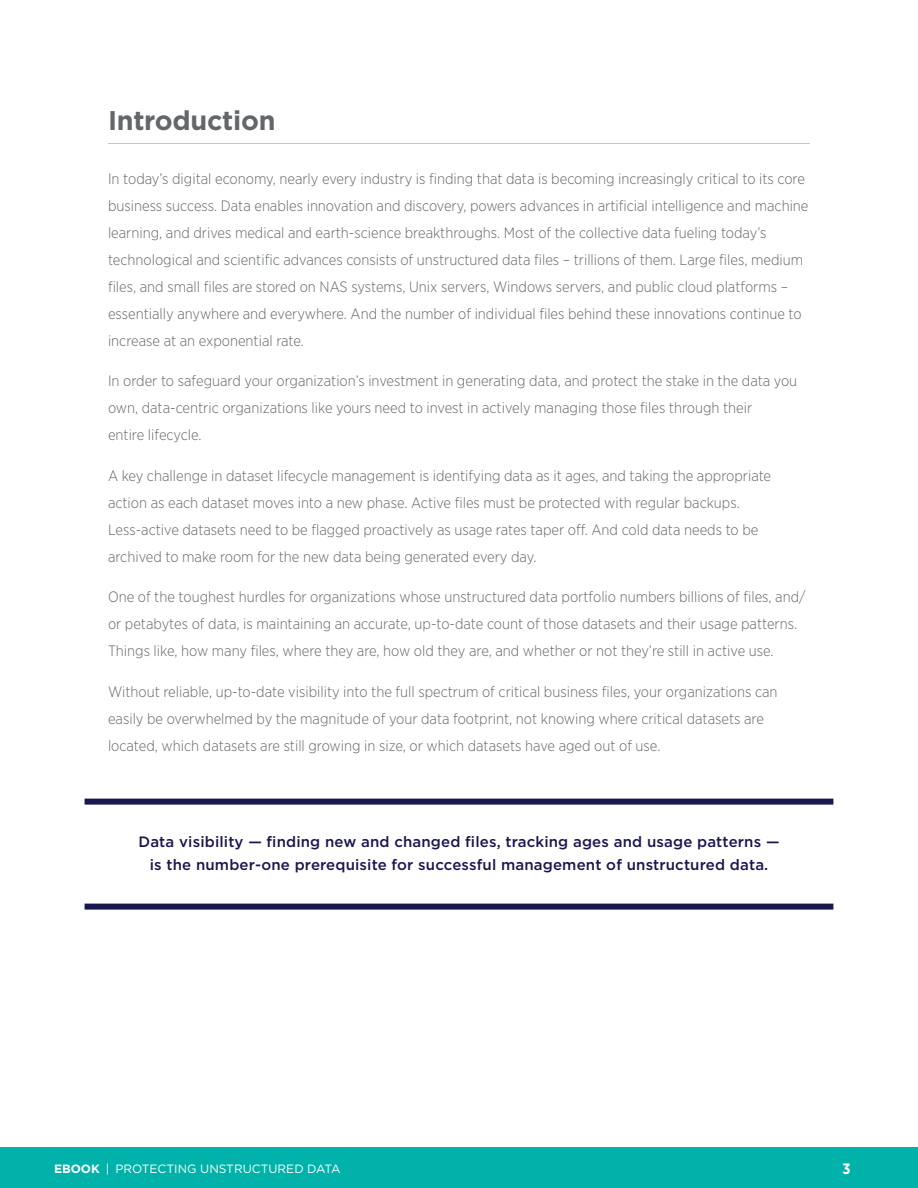
<style>
.page{position:relative;width:918px;height:1188px;background:#fff}
.page>*{position:absolute;margin:0;border:0;box-sizing:border-box;transform-origin:0 0}
.WTPR_h1{font:700 27px "Gotham";letter-spacing:-.01em;color:#63666a}
.WTPR_body_copy{font:300 15px/27px "Gotham Narrow";color:#63666a}
.WTPR_call_out{font:500 15px/22.5px "Gotham";letter-spacing:.01em;color:#1a164e;text-align:center}
.t1{font:700 15px "Gotham Narrow";color:#fff}
.t2{font:12px "Gotham";color:#fff}
.s1{font-weight:700}
</style>
<div class="page">
<div style="left:0;top:1148px;width:918px;height:40px;background:#00b2a9"></div>
<hr style="left:108px;top:143px;width:702px;height:1px;background:#c4c5c6">
<div style="left:85px;top:904px;width:748px;height:6px;background:#1a164e"></div>
<div style="left:85px;top:799px;width:748px;height:6px;background:#1a164e"></div>
<p class="WTPR_h1" style="left:108px;top:102px;width:169px">Introduction</p>
<p class="WTPR_body_copy" style="left:108px;top:164px;width:702px">In today’s digital economy, nearly every industry is finding that data is becoming increasingly critical to its core business success. Data enables innovation and discovery, powers advances in artificial intelligence and machine learning, and drives medical and earth-science breakthroughs. Most of the collective data fueling today’s technological and scientific advances consists of unstructured data files – trillions of them. Large files, medium files, and small files are stored on NAS systems, Unix servers, Windows servers, and public cloud platforms – essentially anywhere and everywhere. And the number of individual files behind these innovations continue to increase at an exponential rate.</p>
<p class="WTPR_body_copy" style="left:108px;top:367px;width:691px">In order to safeguard your organization’s investment in generating data, and protect the stake in the data you own, data-centric organizations like yours need to invest in actively managing those files through their<br>entire lifecycle.</p>
<p class="WTPR_body_copy" style="left:108px;top:461px;width:665px">A key challenge in dataset lifecycle management is identifying data as it ages, and taking the appropriate action as each dataset moves into a new phase. Active files must be protected with regular backups.<br>Less-active datasets need to be flagged proactively as usage rates taper off. And cold data needs to be archived to make room for the new data being generated every day.</p>
<p class="WTPR_body_copy" style="left:108px;top:583px;width:699px">One of the toughest hurdles for organizations whose unstructured data portfolio numbers billions of files, and/ or petabytes of data, is maintaining an accurate, up-to-date count of those datasets and their usage patterns.<br>Things like, how many files, where they are, how old they are, and whether or not they’re still in active use.</p>
<p class="WTPR_body_copy" style="left:108px;top:677px;width:671px">Without reliable, up-to-date visibility into the full spectrum of critical business files, your organizations can easily be overwhelmed by the magnitude of your data footprint, not knowing where critical datasets are located, which datasets are still growing in size, or which datasets have aged out of use.</p>
<p class="WTPR_call_out" style="left:138px;top:831px;width:642px">Data visibility — finding new and changed files, tracking ages and usage patterns — is the number-one prerequisite for successful management of unstructured data.</p>
<p class="t2" style="left:54px;top:1161px;width:288px"><span class="s1">EBOOK</span> | PROTECTING UNSTRUCTURED DATA</p>
<p class="t1" style="left:842px;top:1159px;width:10px">3</p>
</div>
